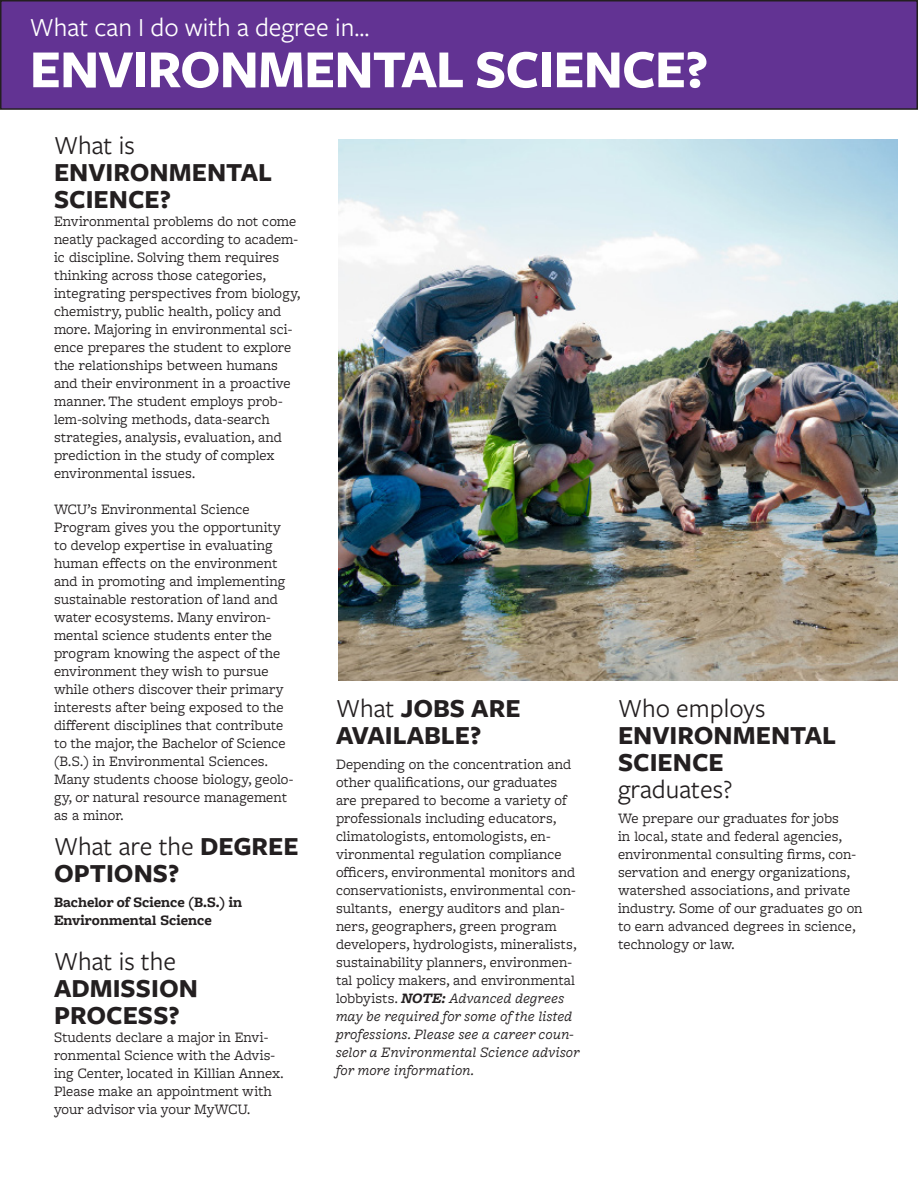
<style>
.page{position:relative;width:918px;height:1188px;background:#fff}
.page>*{position:absolute;margin:0;border:0;box-sizing:border-box;transform-origin:0 0}
.Body{font:700 55.5px "Freight Sans Pro";letter-spacing:-.02em;color:#fff}
.Section_Title{font:700 27px/27px "Freight Sans Pro";color:#231f20}
.t1{font:27px "Freight Sans Pro";color:#fff}
.Section_Title-2{font:27px "Freight Sans Pro";color:#231f20}
.New_Body{font:27px "Freight Sans Pro";color:#231f20}
.New_Body-2{font:15px/18px "Freight Macro Pro";color:#231f20}
.New_Body-3{font:700 15px "Freight Macro Pro";color:#231f20}
.s1{font-weight:400}
.s2{font-weight:700;font-style:italic}
.s3{font-style:italic}
</style>
<div class="page">
<div style="left:1px;top:1px;width:916px;height:108px;background:#623393"></div>
<div style="left:0;top:0;width:918px;height:110px;border:2px solid #231f20"></div>
<img style="left:339px;top:140px;width:558px;height:540px">
<p class="t1" style="left:30px;top:9px;width:341px">What can I do with a degree in...</p>
<p class="Body" style="left:30px;top:31px;width:680px">ENVIRONMENTAL SCIENCE?</p>
<p class="Section_Title-2" style="left:54px;top:128px;width:82px">What is</p>
<p class="Section_Title" style="left:54px;top:158px;width:220px">ENVIRONMENTAL<br>SCIENCE?</p>
<p class="New_Body-2" style="left:54px;top:212px;width:248px">Environmental problems do not come neatly packaged according to academ&shy;ic discipline. Solving them requires thinking across those categories, integrating perspectives from biology, chemistry, public health, policy and more. Majoring in environmental sci&shy;ence prepares the student to explore the relationships between humans and their environment in a proactive manner. The student employs prob&shy;lem-solving methods, data-search strategies, analysis, evaluation, and prediction in the study of complex</p>
<p class="New_Body-2" style="left:54px;top:464px;width:143px">environmental issues.</p>
<p class="New_Body-2" style="left:54px;top:500px;width:241px">WCU’s Environmental Science Program gives you the opportunity to develop expertise in evaluating human effects on the environment and in promoting and implementing sustainable restoration of land and water ecosystems. Many environ&shy;mental science students enter the program knowing the aspect of the environment they wish to pursue while others discover their primary interests after being exposed to the different disciplines that contribute to the major, the Bachelor of Science (B.S.) in Environmental Sciences.<br>Many students choose biology, geolo&shy;gy, or natural resource management as a minor.</p>
<p class="Section_Title" style="left:54px;top:832px;width:246px"><span class="s1">What are the</span> DEGREE<br>OPTIONS?</p>
<p class="New_Body-3" style="left:54px;top:892px;width:190px">Bachelor of Science (B.S.) in</p>
<p class="New_Body-3" style="left:54px;top:910px;width:159px">Environmental Science</p>
<p class="Section_Title-2" style="left:54px;top:944px;width:124px">What is the</p>
<p class="Section_Title" style="left:54px;top:974px;width:146px">ADMISSION</p>
<p class="Section_Title" style="left:54px;top:1001px;width:127px">PROCESS?</p>
<p class="New_Body-2" style="left:54px;top:1028px;width:231px">Students declare a major in Envi&shy;ronmental Science with the Advis&shy;ing Center, located in Killian Annex.<br>Please make an appointment with your advisor via your MyWCU.</p>
<p class="Section_Title" style="left:336px;top:694px;width:186px"><span class="s1">What</span> JOBS ARE<br>AVAILABLE?</p>
<p class="New_Body-2" style="left:336px;top:755px;width:246px">Depending on the concentration and other qualifications, our graduates are prepared to become a variety of professionals including educators, climatologists, entomologists, en&shy;vironmental regulation compliance officers, environmental monitors and conservationists, environmental con&shy;sultants, energy auditors and plan&shy;ners, geographers, green program developers, hydrologists, mineralists, sustainability planners, environmen&shy;tal policy makers, and environmental lobbyists. <span class="s2">NOTE:</span> <span class="s3">Advanced degrees may be required for some of the listed professions. Please see a career coun&shy;selor a Environmental Science advisor for more information.</span></p>
<p class="New_Body" style="left:618px;top:690px;width:149px">Who employs</p>
<p class="Section_Title" style="left:618px;top:721px;width:220px">ENVIRONMENTAL<br>SCIENCE</p>
<p class="Section_Title-2" style="left:618px;top:771px;width:116px">graduates?</p>
<p class="New_Body-2" style="left:618px;top:809px;width:246px">We prepare our graduates for jobs<br>in local, state and federal agencies, environmental consulting firms, con&shy;servation and energy organizations, watershed associations, and private industry. Some of our graduates go on to earn advanced degrees in science, technology or law.</p>
</div>
